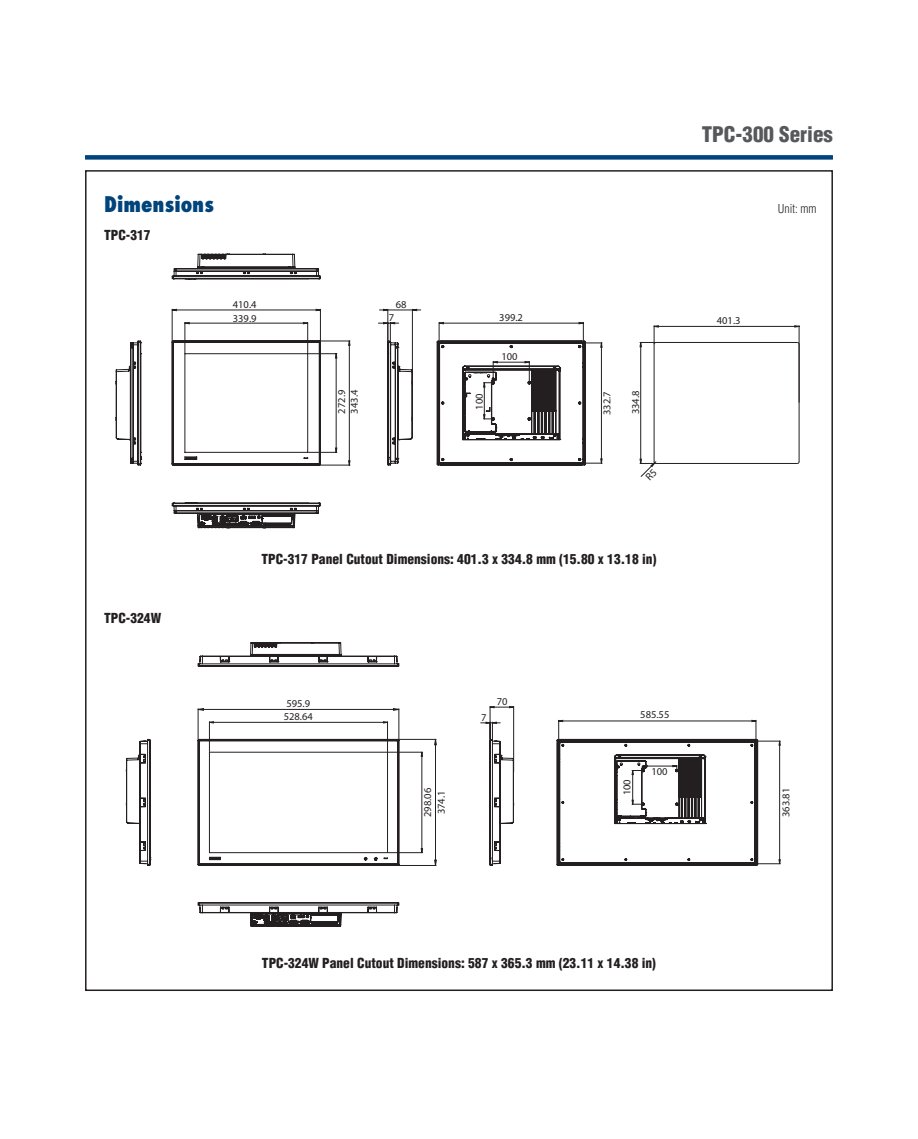
<style>
.page{position:relative;width:918px;height:1139px;background:#fff}
.page>*{position:absolute;margin:0;border:0;box-sizing:border-box;transform-origin:0 0}
.t1{font:900 condensed 21px "Helvetica";color:#57585a}
.t2{font:800 condensed 21px "Futura";color:#00447b}
.t3{font:900 condensed 13.5px "Helvetica";color:#231f20}
.t4{font:300 condensed 12px "Helvetica";color:#231f20}
.t5{font:10.5px/13.6px "Myriad Pro";color:#231f20}
</style>
<div class="page">
<div style="left:85px;top:155px;width:748px;height:5px;background:#00447b"></div>
<hr style="left:172px;top:309px;width:1px;height:32px;background:#231f20">
<hr style="left:320px;top:309px;width:1px;height:32px;background:#231f20">
<svg style="left:171px;top:308px;width:150px;height:3px"></svg>
<svg style="left:115px;top:340px;width:26px;height:126px"></svg>
<svg style="left:171px;top:253px;width:150px;height:27px"></svg>
<svg style="left:171px;top:502px;width:150px;height:26px"></svg>
<hr style="left:412px;top:309px;width:1px;height:72px;background:#231f20">
<hr style="left:387px;top:309px;width:1px;height:32px;background:#231f20">
<svg style="left:379px;top:308px;width:42px;height:3px"></svg>
<svg style="left:171px;top:322px;width:432px;height:144px"></svg>
<hr style="left:387px;top:721px;width:1px;height:30px;background:#231f20">
<hr style="left:209px;top:721px;width:1px;height:30px;background:#231f20">
<hr style="left:198px;top:709px;width:1px;height:31px;background:#231f20">
<hr style="left:398px;top:709px;width:1px;height:31px;background:#231f20">
<hr style="left:388px;top:852px;width:35px;height:1px;background:#231f20">
<hr style="left:388px;top:752px;width:35px;height:1px;background:#231f20">
<hr style="left:398px;top:739px;width:38px;height:1px;background:#231f20">
<hr style="left:398px;top:865px;width:38px;height:1px;background:#231f20">
<svg style="left:209px;top:721px;width:179px;height:3px"></svg>
<svg style="left:197px;top:708px;width:203px;height:3px"></svg>
<svg style="left:420px;top:751px;width:3px;height:102px"></svg>
<svg style="left:197px;top:738px;width:203px;height:128px"></svg>
<svg style="left:481px;top:706px;width:34px;height:160px"></svg>
<svg style="left:556px;top:719px;width:224px;height:147px"></svg>
<svg style="left:125px;top:738px;width:26px;height:128px"></svg>
<svg style="left:197px;top:642px;width:203px;height:25px"></svg>
<svg style="left:197px;top:902px;width:203px;height:24px"></svg>
<svg style="left:639px;top:325px;width:161px;height:152px"></svg>
<h1 class="t2" style="left:104px;top:191px;width:111px">Dimensions</h1>
<p class="t3" style="left:104px;top:227px;width:48px">TPC-317</p>
<p class="t5" style="left:233px;top:298px;width:25px">410.4</p>
<p class="t5" style="left:233px;top:311px;width:25px">339.9</p>
<p class="t5" style="left:347px;top:413px;width:25px;rotate:-90deg">343.4</p>
<p class="t5" style="left:335px;top:413px;width:25px;rotate:-90deg">272.9</p>
<p class="t5" style="left:396px;top:297px;width:12px">68</p>
<p class="t5" style="left:389px;top:310px;width:7px">7</p>
<p class="t5" style="left:472px;top:410px;width:18px;rotate:-90deg">100</p>
<p class="t5" style="left:499px;top:311px;width:25px">399.2</p>
<p class="t5" style="left:501px;top:350px;width:18px">100</p>
<p class="t5" style="left:600px;top:415px;width:25px;rotate:-90deg">332.7</p>
<p class="t5" style="left:628px;top:414px;width:25px;rotate:-90deg">334.8</p>
<h1 class="t1" style="left:702px;top:121px;width:133px">TPC-300 Series</h1>
<p class="t4" style="left:778px;top:201px;width:40px">Unit: mm</p>
<p class="t5" style="left:717px;top:314px;width:25px">401.3</p>
<p class="t3" style="left:104px;top:610px;width:59px">TPC-324W</p>
<p class="t3" style="left:262px;top:550px;width:396px">TPC-317 Panel Cutout Dimensions: 401.3 x 334.8 mm (15.80 x 13.18 in)</p>
<p class="t5" style="left:286px;top:696px;width:25px">595.9</p>
<p class="t5" style="left:497px;top:694px;width:12px">70</p>
<p class="t5" style="left:284px;top:710px;width:31px">528.64</p>
<p class="t5" style="left:481px;top:710px;width:7px">7</p>
<p class="t5" style="left:640px;top:707px;width:31px">585.55</p>
<p class="t5" style="left:651px;top:764px;width:18px">100</p>
<p class="t5" style="left:620px;top:795px;width:18px;rotate:-90deg">100</p>
<p class="t5" style="left:421px;top:817px;width:31px;rotate:-90deg">298.06<br>374.1</p>
<p class="t5" style="left:779px;top:817px;width:31px;rotate:-90deg">363.81</p>
<p class="t3" style="left:262px;top:954px;width:396px">TPC-324W Panel Cutout Dimensions: 587 x 365.3 mm (23.11 x 14.38 in)</p>
</div>
